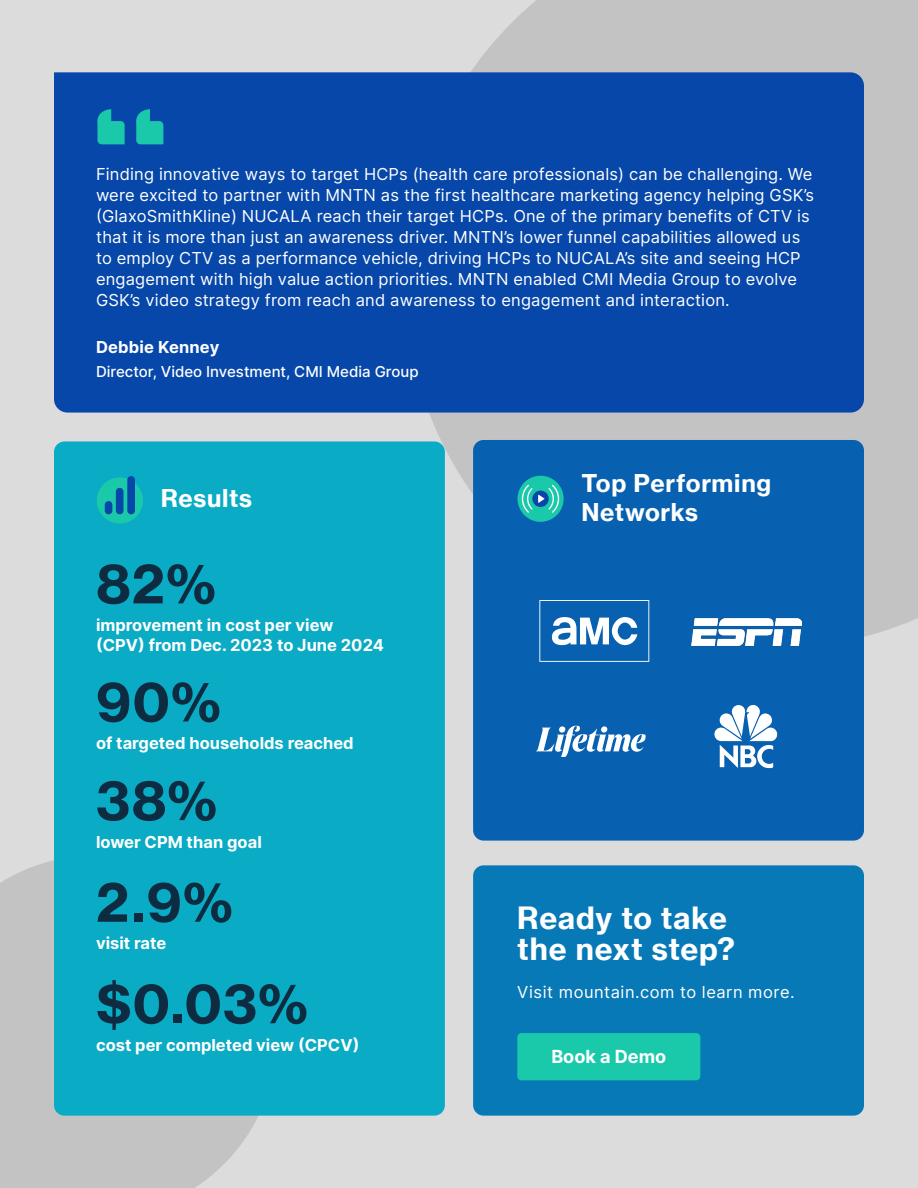
<style>
.page{position:relative;width:918px;height:1188px;background:#dcdcdc}
.page>*{position:absolute;margin:0;border:0;box-sizing:border-box;transform-origin:0 0}
.t1{font:54px "N Haas Grotesk TX Pro 75 Bd";letter-spacing:.02em;color:#0d2c41}
.t2{font:30px "N Haas Grotesk TX Pro 75 Bd";letter-spacing:.025em;color:#fff}
.t3{font:24px/28.8px "N Haas Grotesk TX Pro 75 Bd";letter-spacing:.03em;color:#fff}
.Basic_graf{font:700 18px "Inter";color:#fff}
.Body{font:16.5px/21px "Inter";letter-spacing:.01em;color:#fff}
.Body-2{font:700 16.5px/19.8px "Inter";color:#fff}
.Body-3{font:16.5px "Inter";letter-spacing:.035em;color:#fff}
.Body-4{font:500 15px "Inter";color:#fff}
</style>
<div class="page">
<svg style="left:429px;top:0;width:489px;height:637px;fill:#c3c3c3"></svg>
<svg style="left:0;top:860px;width:258px;height:328px;fill:#c3c3c3"></svg>
<div style="left:54px;top:72px;width:810px;height:341px;background:#0647a9"></div>
<svg style="left:136px;top:109px;width:27px;height:35px"></svg>
<svg style="left:98px;top:109px;width:27px;height:35px"></svg>
<div style="left:54px;top:441px;width:391px;height:675px;background:#0aabc5;border-radius:10px"></div>
<div style="left:473px;top:865px;width:391px;height:251px;background:#0879b7;border-radius:10px"></div>
<div style="left:517px;top:1033px;width:183px;height:47px;background:#1ac9aa;border-radius:4px"></div>
<div style="left:473px;top:440px;width:391px;height:401px;background:#0760b0;border-radius:10px"></div>
<div style="left:97px;top:477px;width:46px;height:47px;background:#1ac9aa;border-radius:50%"></div>
<div style="left:116px;top:488px;width:8px;height:26px;background:#0647a9;border-radius:4px"></div>
<div style="left:127px;top:476px;width:8px;height:38px;background:#0647a9;border-radius:4px"></div>
<div style="left:105px;top:501px;width:7px;height:13px;background:#0647a9;border-radius:4px"></div>
<div style="left:517px;top:476px;width:47px;height:46px;background:#1ac9aa;border-radius:50%"></div>
<svg style="left:521px;top:484px;width:39px;height:30px"></svg>
<svg style="left:539px;top:600px;width:110px;height:62px"></svg>
<img style="left:691px;top:618px;width:111px;height:28px">
<svg style="left:714px;top:705px;width:63px;height:63px"></svg>
<svg style="left:536px;top:725px;width:110px;height:31px"></svg>
<p class="Body" style="left:96px;top:163px;width:720px">Finding innovative ways to target HCPs (health care professionals) can be challenging. We were excited to partner with MNTN as the first healthcare marketing agency helping GSK’s (GlaxoSmithKline) NUCALA reach their target HCPs. One of the primary benefits of CTV is that it is more than just an awareness driver. MNTN’s lower funnel capabilities allowed us to employ CTV as a performance vehicle, driving HCPs to NUCALA’s site and seeing HCP engagement with high value action priorities. MNTN enabled CMI Media Group to evolve GSK’s video strategy from reach and awareness to engagement and interaction.</p>
<p class="Body-2" style="left:96px;top:336px;width:125px">Debbie Kenney</p>
<p class="Body-4" style="left:96px;top:360px;width:324px">Director, Video Investment, CMI Media Group</p>
<p class="t3" style="left:161px;top:483px;width:93px">Results</p>
<p class="t1" style="left:96px;top:550px;width:122px">82%</p>
<p class="Body-2" style="left:96px;top:615px;width:289px">improvement in cost per view (CPV) from Dec. 2023 to June 2024</p>
<p class="t1" style="left:96px;top:668px;width:127px">90%</p>
<p class="Body-2" style="left:96px;top:733px;width:259px">of targeted households reached</p>
<p class="t1" style="left:96px;top:766px;width:123px">38%</p>
<p class="Body-2" style="left:96px;top:831px;width:167px">lower CPM than goal</p>
<p class="t1" style="left:96px;top:868px;width:139px">2.9%</p>
<p class="Body-2" style="left:96px;top:933px;width:72px">visit rate</p>
<p class="t1" style="left:96px;top:969px;width:214px">$0.03%</p>
<p class="Body-2" style="left:96px;top:1034px;width:265px">cost per completed view (CPCV)</p>
<p class="t3" style="left:581px;top:469px;width:191px">Top Performing<br>Networks</p>
<p class="t2" style="left:517px;top:899px;width:211px">Ready to take</p>
<p class="t2" style="left:517px;top:930px;width:219px">the next step?</p>
<p class="Body-3" style="left:517px;top:980px;width:279px">Visit mountain.com to learn more.</p>
<p class="Basic_graf" style="left:551px;top:1043px;width:116px">Book a Demo</p>
</div>
